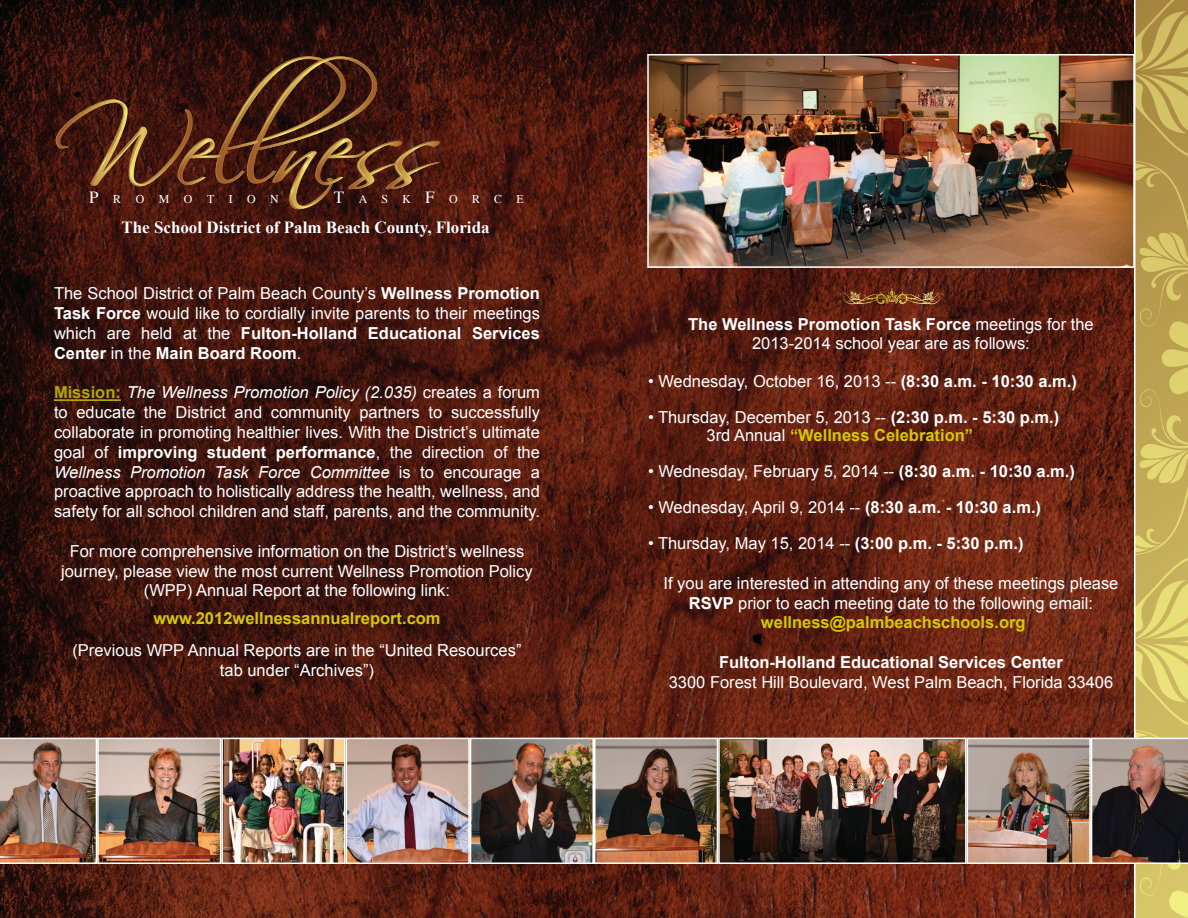
<style>
.page{position:relative;width:1188px;height:918px;background:#fff}
.page>*{position:absolute;margin:0;border:0;box-sizing:border-box;transform-origin:0 0}
.t1{font:700 16.95px "Times New Roman";color:#fff}
.Paragraph_Style_1{font:16.5px/19.8px "Arial";color:#fff;text-align:justify}
.Paragraph_Style_1-2{font:700 16.5px "Arial";color:#d6c801}
.Paragraph_Style_1-3{font:700 16.5px "Arial";color:#fff}
.t2{font:11.85px "Times";letter-spacing:1.22em;color:#fff}
.s1{font-size:16.95px}
.s2{font-weight:700}
.s3{font-weight:700;color:#b3a701}
.s4{font-style:italic}
.s5{font-weight:400}
.s6{font-weight:400;color:#fff}
</style>
<div class="page">
<img style="left:0;top:0;width:1091px;height:918px">
<svg style="left:55px;top:55px;width:386px;height:155px;background:#4e2515"></svg>
<hr style="left:54px;top:399px;width:67px;height:2px;background:#b3a701">
<img style="left:224px;top:741px;width:243px;height:120px">
<div style="left:221px;top:738px;width:125px;height:126px;border:2px solid #fff"></div>
<img style="left:597px;top:741px;width:118px;height:120px">
<div style="left:594px;top:738px;width:124px;height:126px;border:2px solid #fff"></div>
<img style="left:473px;top:741px;width:118px;height:120px">
<div style="left:470px;top:738px;width:124px;height:126px;border:2px solid #fff"></div>
<img style="left:0;top:738px;width:97px;height:126px">
<img style="left:100px;top:741px;width:118px;height:119px">
<div style="left:97px;top:738px;width:124px;height:126px;border:2px solid #fff"></div>
<img style="left:650px;top:57px;width:441px;height:208px">
<div style="left:647px;top:54px;width:488px;height:214px;border:2px solid #fff"></div>
<img style="left:721px;top:741px;width:367px;height:120px">
<div style="left:967px;top:738px;width:124px;height:126px;border:2px solid #fff"></div>
<div style="left:346px;top:738px;width:124px;height:126px;border:2px solid #fff"></div>
<div style="left:718px;top:738px;width:249px;height:126px;border:2px solid #fff"></div>
<svg style="left:1091px;top:0;width:97px;height:918px;background:#977343"></svg>
<svg style="left:850px;top:288px;width:84px;height:11px"></svg>
<p class="t2" style="left:89px;top:188px;width:191px"><span class="s1">P</span>ROMOTION</p>
<p class="t2" style="left:334px;top:188px;width:191px"><span class="s1">T</span>ASK<span class="s1">F</span>ORCE</p>
<p class="t1" style="left:121px;top:216px;width:370px">The School District of Palm Beach County, Florida</p>
<p class="Paragraph_Style_1" style="left:54px;top:284px;width:488px">The School District of Palm Beach County’s <span class="s2">Wellness Promotion Task Force</span> would like to cordially invite parents to their meetings which are held at the <span class="s2">Fulton-Holland Educational Services Center</span> in the <span class="s2">Main Board Room</span>.</p>
<p class="Paragraph_Style_1" style="left:54px;top:383px;width:488px"><span class="s3">Mission:</span> <span class="s4">The Wellness Promotion Policy (2.035)</span> creates a forum to educate the District and community partners to successfully collaborate in promoting healthier lives. With the District’s ultimate goal of <span class="s2">improving student performance</span>, the direction of the <span class="s4">Wellness Promotion Task Force Committee</span> is to encourage a proactive approach to holistically address the health, wellness, and safety for all school children and staff, parents, and the community.</p>
<p class="Paragraph_Style_1" style="left:61px;top:541px;width:473px;text-align:center">For more comprehensive information on the District’s wellness journey, please view the most current Wellness Promotion Policy (WPP) Annual Report at the following link:</p>
<p class="Paragraph_Style_1-2" style="left:153px;top:608px;width:289px">www.2012wellnessannualreport.com</p>
<p class="Paragraph_Style_1" style="left:72px;top:640px;width:451px">(Previous WPP Annual Reports are in the “United Resources”</p>
<p class="Paragraph_Style_1" style="left:220px;top:660px;width:156px">tab under “Archives”)</p>
<p class="Paragraph_Style_1-3" style="left:688px;top:313px;width:407px">The Wellness Promotion Task Force <span class="s5">meetings for the</span></p>
<p class="Paragraph_Style_1" style="left:752px;top:334px;width:279px">2013-2014 school year are as follows:</p>
<p class="Paragraph_Style_1" style="left:648px;top:372px;width:430px">• Wednesday, October 16, 2013 -- <span class="s2">(8:30 a.m. - 10:30 a.m.)</span></p>
<p class="Paragraph_Style_1" style="left:648px;top:408px;width:413px">• Thursday, December 5, 2013 -- <span class="s2">(2:30 p.m. - 5:30 p.m.)</span></p>
<p class="Paragraph_Style_1-2" style="left:707px;top:425px;width:268px"><span class="s6">3rd Annual</span> “Wellness Celebration”</p>
<p class="Paragraph_Style_1" style="left:648px;top:462px;width:429px">• Wednesday, February 5, 2014 -- <span class="s2">(8:30 a.m. - 10:30 a.m.)</span></p>
<p class="Paragraph_Style_1" style="left:648px;top:498px;width:395px">• Wednesday, April 9, 2014 -- <span class="s2">(8:30 a.m. - 10:30 a.m.)</span></p>
<p class="Paragraph_Style_1" style="left:648px;top:534px;width:377px">• Thursday, May 15, 2014 -- <span class="s2">(3:00 p.m. - 5:30 p.m.)</span></p>
<p class="Paragraph_Style_1" style="left:664px;top:573px;width:456px;text-align:center">If you are interested in attending any of these meetings please<br><span class="s2">RSVP</span> prior to each meeting date to the following email:</p>
<p class="Paragraph_Style_1-2" style="left:761px;top:612px;width:266px">wellness@palmbeachschools.org</p>
<p class="Paragraph_Style_1-3" style="left:719px;top:651px;width:345px">Fulton-Holland Educational Services Center</p>
<p class="Paragraph_Style_1" style="left:669px;top:672px;width:446px">3300 Forest Hill Boulevard, West Palm Beach, Florida 33406</p>
</div>
